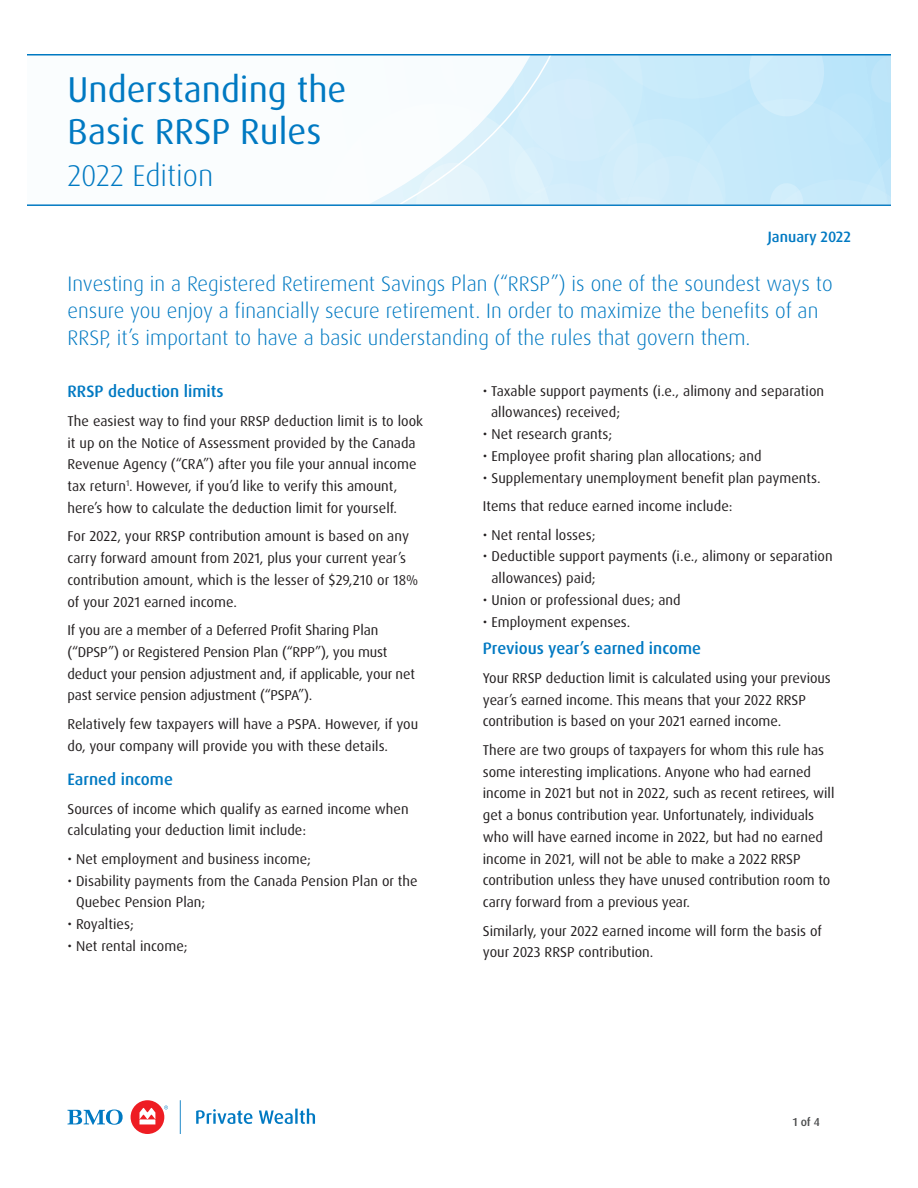
<style>
.page{position:relative;width:918px;height:1188px;background:#fff}
.page>*{position:absolute;margin:0;border:0;box-sizing:border-box;transform-origin:0 0}
.t1{font:36px/42px "Dax Pro";color:#0079c2}
.t2{font:300 30px "Dax Pro";color:#0079c2}
.Intro{font:300 21px/27px "Dax Pro";color:#0079c2}
.Heading_level_1{font:500 16.5px "Dax Pro";color:#0079c2}
.Sub-title{font:500 15px "Dax Pro";color:#0079c2}
.Body{font:14.25px/21.8px "Dax Pro";color:#231f20}
.t3{font:500 11.55px "Dax Pro";color:#4b4c4d}
</style>
<div class="page">
<div style="left:131px;top:1100px;width:33px;height:34px;background:#ee1d23;border-radius:50%"></div>
<svg style="left:140px;top:1108px;width:15px;height:16px"></svg>
<svg style="left:196px;top:1109px;width:57px;height:15px"></svg>
<svg style="left:259px;top:1109px;width:56px;height:15px"></svg>
<svg style="left:68px;top:1110px;width:55px;height:15px"></svg>
<svg style="left:164px;top:1105px;width:4px;height:4px"></svg>
<svg style="left:180px;top:1100px;width:1px;height:34px"></svg>
<svg style="left:561px;top:56px;width:330px;height:148px;background:#c8eafa"></svg>
<svg style="left:370px;top:56px;width:191px;height:148px"></svg>
<hr style="left:27px;top:54px;width:864px;height:2px;background:#0079c2">
<hr style="left:27px;top:204px;width:864px;height:2px;background:#0079c2">
<h1 class="t1" style="left:68px;top:68px;width:280px">Understanding the<br>Basic RRSP Rules</h1>
<h1 class="t2" style="left:68px;top:156px;width:147px">2022 Edition</h1>
<h1 class="Sub-title" style="left:768px;top:227px;width:85px">January 2022</h1>
<h2 class="Intro" style="left:68px;top:270px;width:767px">Investing in a Registered Retirement Savings Plan (“RRSP”) is one of the soundest ways to ensure you enjoy a financially secure retirement. In order to maximize the benefits of an<br>RRSP, it’s important to have a basic understanding of the rules that govern them.</h2>
<h3 class="Heading_level_1" style="left:68px;top:381px;width:158px">RRSP deduction limits</h3>
<p class="Body" style="left:68px;top:410px;width:357px">The easiest way to find your RRSP deduction limit is to look it up on the Notice of Assessment provided by the Canada Revenue Agency (“CRA”) after you file your annual income tax return<sup>1</sup>. However, if you’d like to verify this amount, here’s how to calculate the deduction limit for yourself.</p>
<p class="Body" style="left:68px;top:526px;width:352px">For 2022, your RRSP contribution amount is based on any carry forward amount from 2021, plus your current year’s contribution amount, which is the lesser of $29,210 or 18% of your 2021 earned income.</p>
<p class="Body" style="left:68px;top:619px;width:349px">If you are a member of a Deferred Profit Sharing Plan (“DPSP”) or Registered Pension Plan (“RPP”), you must deduct your pension adjustment and, if applicable, your net past service pension adjustment (“PSPA”).</p>
<p class="Body" style="left:68px;top:713px;width:352px">Relatively few taxpayers will have a PSPA. However, if you do, your company will provide you with these details.</p>
<h3 class="Heading_level_1" style="left:68px;top:769px;width:107px">Earned income</h3>
<p class="Body" style="left:68px;top:798px;width:343px">Sources of income which qualify as earned income when calculating your deduction limit include:</p>
<p class="Body" style="left:68px;top:848px;width:245px">• Net employment and business income;</p>
<p class="Body" style="left:76px;top:870px;width:343px;text-indent:-9px">• Disability payments from the Canada Pension Plan or the<br>Quebec Pension Plan;</p>
<p class="Body" style="left:68px;top:913px;width:68px">• Royalties;</p>
<p class="Body" style="left:68px;top:935px;width:122px">• Net rental income;</p>
<p class="Body" style="left:491px;top:380px;width:335px;text-indent:-8px">• Taxable support payments (i.e., alimony and separation allowances) received;</p>
<p class="Body" style="left:483px;top:423px;width:131px">• Net research grants;</p>
<p class="Body" style="left:483px;top:445px;width:280px">• Employee profit sharing plan allocations; and</p>
<p class="Body" style="left:483px;top:467px;width:339px">• Supplementary unemployment benefit plan payments.</p>
<p class="Body" style="left:483px;top:495px;width:251px">Items that reduce earned income include:</p>
<p class="Body" style="left:483px;top:524px;width:114px">• Net rental losses;</p>
<p class="Body" style="left:491px;top:546px;width:343px;text-indent:-9px">• Deductible support payments (i.e., alimony or separation allowances) paid;</p>
<p class="Body" style="left:483px;top:589px;width:199px">• Union or professional dues; and</p>
<p class="Body" style="left:483px;top:611px;width:149px">• Employment expenses.</p>
<h3 class="Heading_level_1" style="left:483px;top:638px;width:220px">Previous year’s earned income</h3>
<p class="Body" style="left:483px;top:667px;width:350px">Your RRSP deduction limit is calculated using your previous year’s earned income. This means that your 2022 RRSP contribution is based on your 2021 earned income.</p>
<p class="Body" style="left:483px;top:739px;width:353px">There are two groups of taxpayers for whom this rule has some interesting implications. Anyone who had earned income in 2021 but not in 2022, such as recent retirees, will get a bonus contribution year. Unfortunately, individuals who will have earned income in 2022, but had no earned income in 2021, will not be able to make a 2022 RRSP contribution unless they have unused contribution room to carry forward from a previous year.</p>
<p class="Body" style="left:483px;top:920px;width:341px">Similarly, your 2022 earned income will form the basis of your 2023 RRSP contribution.</p>
<p class="t3" style="left:793px;top:1114px;width:28px">1 of 4</p>
</div>
